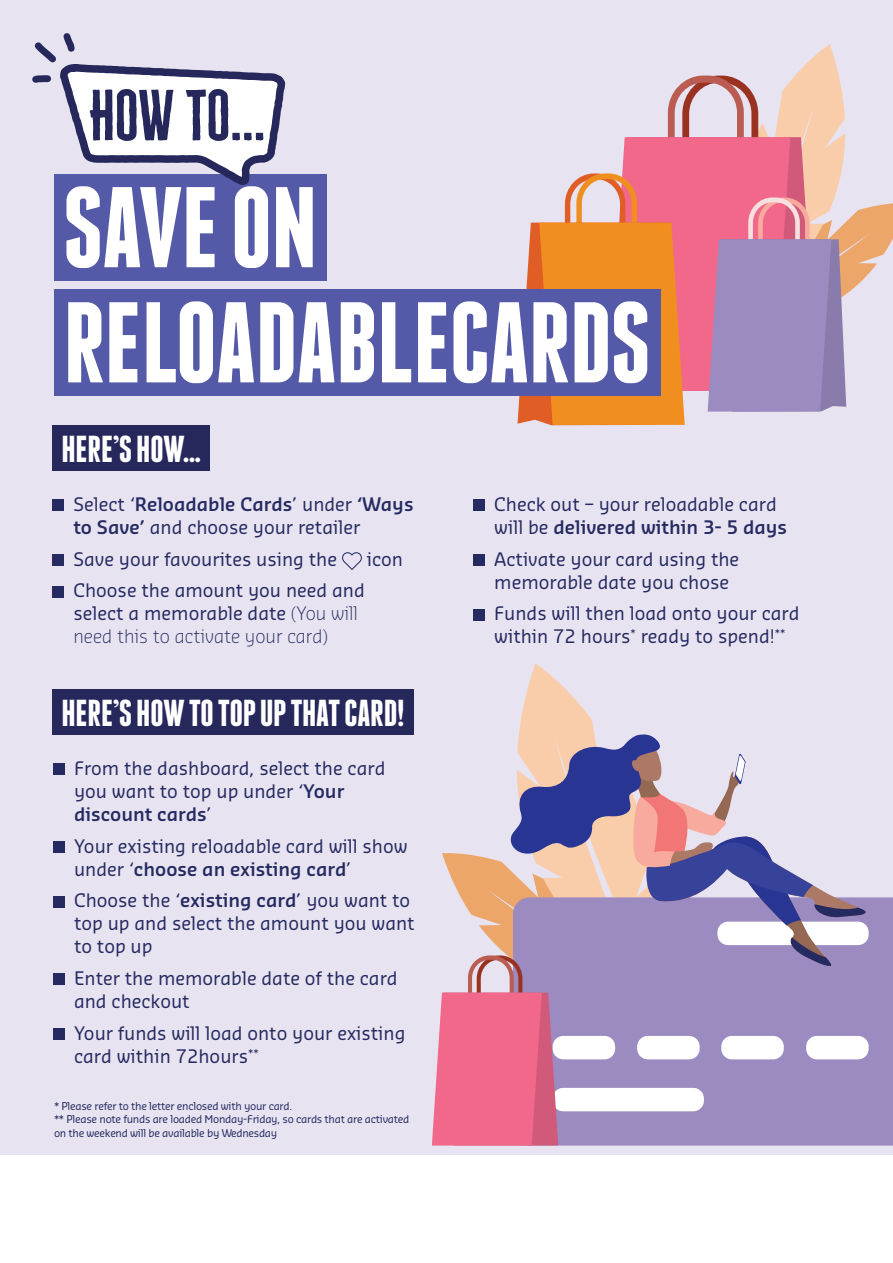
<style>
.page{position:relative;width:893px;height:1263px;background:#e7e3f0}
.page>*{position:absolute;margin:0;border:0;box-sizing:border-box;transform-origin:0 0}
.t1{font:700 114.45px/115.2px "Franchise";letter-spacing:-.02em;color:#fff}
.t2{font:700 37.5px "Franchise";letter-spacing:-.02em;color:#fff}
.t3{font:18.15px/23.1px "Sansa Pro";color:#252a61}
.t4{font:10.5px/13.5px "Sansa Pro";letter-spacing:-.025em;color:#252a61}
.s1{font-weight:600}
.s2{font-weight:300}
</style>
<div class="page">
<div style="left:53px;top:763px;width:11px;height:12px;background:#252a61"></div>
<div style="left:53px;top:841px;width:11px;height:11px;background:#252a61"></div>
<div style="left:53px;top:896px;width:11px;height:11px;background:#252a61"></div>
<div style="left:53px;top:974px;width:11px;height:11px;background:#252a61"></div>
<div style="left:53px;top:1028px;width:11px;height:12px;background:#252a61"></div>
<svg style="left:519px;top:663px;width:76px;height:71px;fill:#facdaa"></svg>
<div style="left:868px;top:897px;width:25px;height:248px;background:#9c8bc1"></div>
<div style="left:53px;top:425px;width:157px;height:46px;background:#26285c"></div>
<div style="left:53px;top:689px;width:361px;height:45px;background:#26285c"></div>
<div style="left:53px;top:500px;width:11px;height:11px;background:#252a61"></div>
<div style="left:53px;top:554px;width:11px;height:12px;background:#252a61"></div>
<svg style="left:342px;top:552px;width:20px;height:18px"></svg>
<div style="left:53px;top:586px;width:11px;height:11px;background:#252a61"></div>
<div style="left:473px;top:500px;width:12px;height:11px;background:#252a61"></div>
<div style="left:473px;top:554px;width:12px;height:12px;background:#252a61"></div>
<div style="left:473px;top:609px;width:12px;height:11px;background:#252a61"></div>
<div style="left:54px;top:174px;width:273px;height:107px;background:#545aa7"></div>
<svg style="left:32px;top:33px;width:254px;height:152px"></svg>
<svg style="left:517px;top:44px;width:376px;height:381px"></svg>
<div style="left:54px;top:289px;width:606px;height:107px;background:#545aa7"></div>
<svg style="left:432px;top:734px;width:436px;height:411px"></svg>
<div style="left:0;top:1156px;width:893px;height:107px;background:#fff"></div>
<h1 class="t1" style="left:63px;top:174px;width:590px">SAVE ON<br>RELOADABLECARDS</h1>
<h2 class="t2" style="left:61px;top:430px;width:142px">HERE’S HOW...</h2>
<p class="t3" style="left:73px;top:492px;width:342px">Select ‘<span class="s1">Reloadable Cards</span>’ under <span class="s1">‘Ways to Save’</span> and choose your retailer</p>
<p class="t3" style="left:73px;top:547px;width:265px">Save your favourites using the</p>
<p class="t3" style="left:367px;top:547px;width:38px">icon</p>
<p class="t3" style="left:73px;top:578px;width:293px">Choose the amount you need and select a memorable date <span class="s2">(You will need this to activate your card)</span></p>
<h2 class="t2" style="left:61px;top:694px;width:345px">HERE’S HOW TO TOP UP THAT CARD!</h2>
<p class="t3" style="left:74px;top:756px;width:313px">From the dashboard, select the card you want to top up under ‘<span class="s1">Your discount cards</span>’</p>
<p class="t3" style="left:74px;top:834px;width:335px">Your existing reloadable card will show under ‘<span class="s1">choose an existing card</span>’</p>
<p class="t3" style="left:74px;top:888px;width:342px">Choose the ‘<span class="s1">existing card</span>’ you want to top up and select the amount you want to top up</p>
<p class="t3" style="left:74px;top:966px;width:325px">Enter the memorable date of the card and checkout</p>
<p class="t3" style="left:74px;top:1021px;width:333px">Your funds will load onto your existing card within 72hours<sup>**</sup></p>
<p class="t4" style="left:54px;top:1099px;width:357px">* Please refer to the letter enclosed with your card.<br>** Please note funds are loaded Monday-Friday, so cards that are activated on the weekend will be available by Wednesday</p>
<p class="t3" style="left:494px;top:492px;width:294px">Check out – your reloadable card will be <span class="s1">delivered within 3- 5 days</span></p>
<p class="t3" style="left:494px;top:547px;width:246px">Activate your card using the memorable date you chose</p>
<p class="t3" style="left:494px;top:601px;width:307px">Funds will then load onto your card within 72 hours<sup>*</sup> ready to spend!<sup>**</sup></p>
</div>
